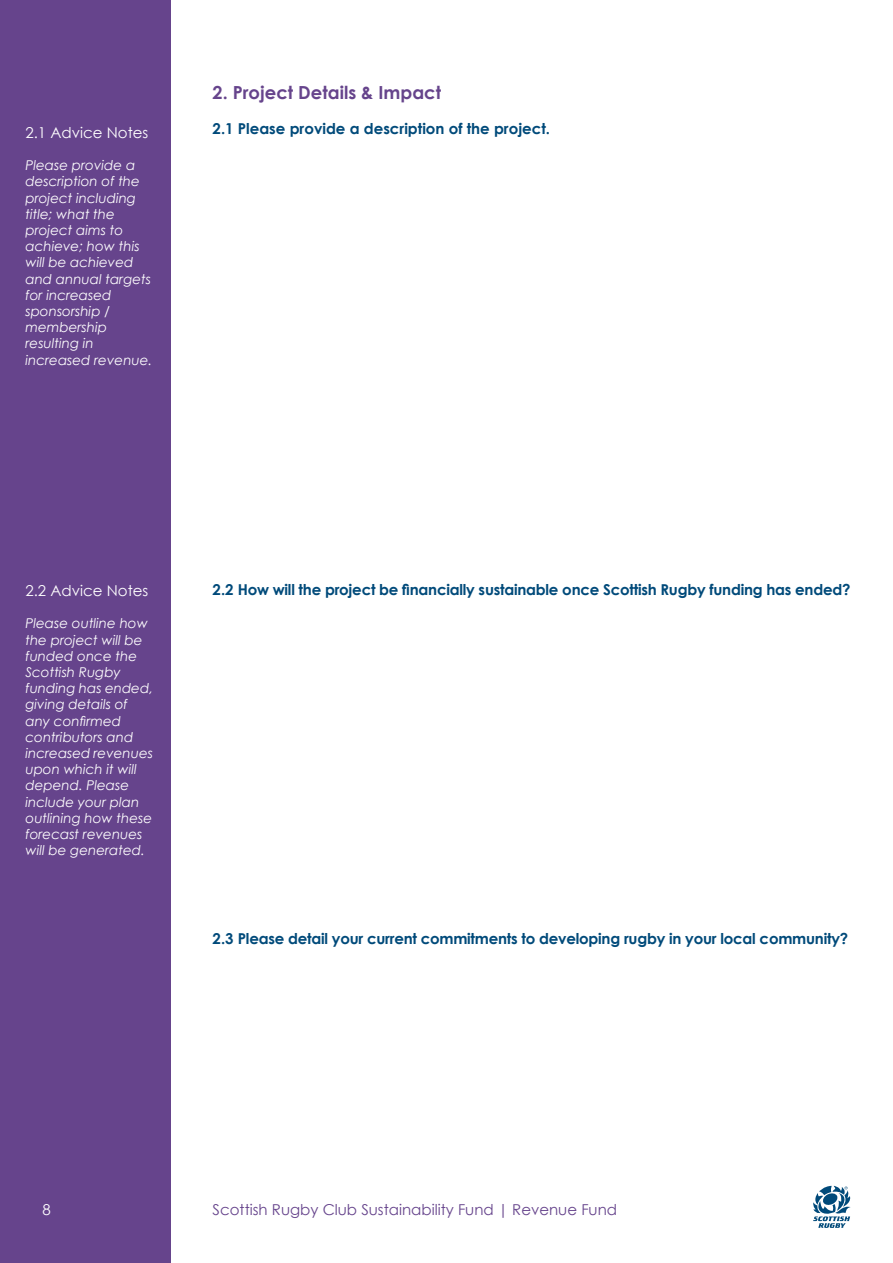
<style>
.page{position:relative;width:893px;height:1263px;background:#fff}
.page>*{position:absolute;margin:0;border:0;box-sizing:border-box;transform-origin:0 0}
.t1{font:700 18px "Century Gothic";color:#66448c}
.t2{font:700 15px "Century Gothic";letter-spacing:-.015em;color:#004a7a}
.t3{font:15px "Century Gothic";color:#66448c}
.t4{font:15px "Century Gothic";color:#fff}
.t5{font:italic 13.5px/16.2px "Century Gothic";color:#fff}
</style>
<div class="page">
<div style="left:0;top:0;width:170px;height:1263px;background:#66448c"></div>
<svg style="left:813px;top:1186px;width:37px;height:42px"></svg>
<p class="t4" style="left:26px;top:122px;width:124px">2.1 Advice Notes</p>
<p class="t5" style="left:26px;top:157px;width:128px">Please provide a description of the project including title; what the project aims to achieve; how this will be achieved and annual targets for increased sponsorship / membership resulting in increased revenue.</p>
<h1 class="t1" style="left:213px;top:78px;width:230px">2. Project Details &amp; Impact</h1>
<p class="t2" style="left:213px;top:117px;width:339px">2.1 Please provide a description of the project.</p>
<p class="t4" style="left:26px;top:580px;width:124px">2.2 Advice Notes</p>
<p class="t5" style="left:26px;top:615px;width:129px">Please outline how the project will be funded once the<br>Scottish Rugby funding has ended, giving details of any confirmed contributors and increased revenues upon which it will depend. Please include your plan outlining how these forecast revenues will be generated.</p>
<p class="t2" style="left:213px;top:578px;width:639px">2.2 How will the project be financially sustainable once Scottish Rugby funding has ended?</p>
<p class="t2" style="left:213px;top:927px;width:637px">2.3 Please detail your current commitments to developing rugby in your local community?</p>
<p class="t4" style="left:43px;top:1199px;width:10px">8</p>
<p class="t3" style="left:213px;top:1199px;width:406px">Scottish Rugby Club Sustainability Fund | Revenue Fund</p>
</div>
